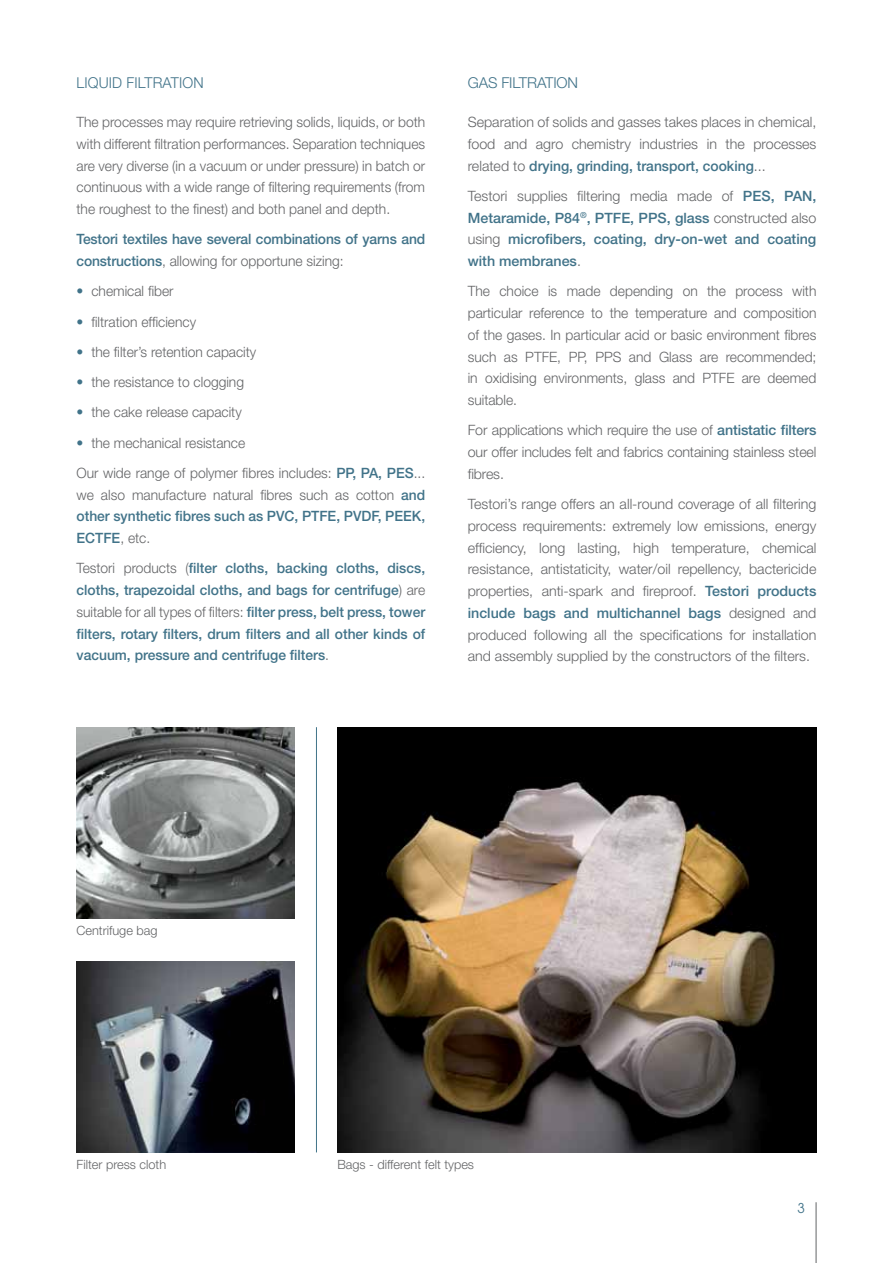
<style>
.page{position:relative;width:893px;height:1263px;background:#fff}
.page>*{position:absolute;margin:0;border:0;box-sizing:border-box;transform-origin:0 0}
.t1{font:300 15px "Helvetica Neue";letter-spacing:.01em;color:#417389}
.t2{font:300 15px "Helvetica Neue";letter-spacing:-.01em;color:#417389}
.t3{font:300 14.25px/21.8px "Helvetica Neue";color:#636466;text-align:justify}
.t4{font:500 14.25px/21.8px "Helvetica Neue";color:#417389;text-align:justify}
.t5{font:13.5px "Avant Garde";color:#417389}
.t6{font:300 12.75px "Helvetica Neue";color:#636466}
.s1{font-weight:300;color:#636466}
.s2{color:#417389}
.s3{font-weight:500;color:#417389}
</style>
<div class="page">
<hr style="left:816px;top:1202px;width:1px;height:61px;background:#636466">
<img style="left:77px;top:961px;width:218px;height:191px">
<hr style="left:316px;top:727px;width:1px;height:425px;background:#417389">
<img style="left:337px;top:727px;width:479px;height:425px">
<img style="left:77px;top:727px;width:218px;height:191px">
<p class="t1" style="left:77px;top:74px;width:129px">LIQUID FILTRATION</p>
<p class="t3" style="left:77px;top:111px;width:350px">The processes may require retrieving solids, liquids, or both with different filtration performances. Separation techniques are very diverse (in a vacuum or under pressure) in batch or continuous with a wide range of filtering requirements (from the roughest to the finest) and both panel and depth.</p>
<p class="t4" style="left:77px;top:228px;width:350px">Testori textiles have several combinations of yarns and constructions<span class="s1">, allowing for opportune sizing:</span></p>
<p class="t3" style="left:77px;top:280px;width:99px"><span class="s2">•</span> chemical fiber</p>
<p class="t3" style="left:77px;top:310px;width:121px"><span class="s2">•</span> filtration efficiency</p>
<p class="t3" style="left:77px;top:341px;width:181px"><span class="s2">•</span> the filter’s retention capacity</p>
<p class="t3" style="left:77px;top:371px;width:169px"><span class="s2">•</span> the resistance to clogging</p>
<p class="t3" style="left:77px;top:401px;width:167px"><span class="s2">•</span> the cake release capacity</p>
<p class="t3" style="left:77px;top:427px;width:350px;line-height:30.3px"><span class="s2">•</span> the mechanical resistance<br>Our wide range of polymer fibres includes: <span class="s3">PP, PA, PES</span>...</p>
<p class="t4" style="left:77px;top:483px;width:350px"><span class="s1">we also manufacture natural fibres such as cotton</span> and other synthetic fibres such as PVC, PTFE, PVDF, PEEK, ECTFE<span class="s1">, etc.</span></p>
<p class="t4" style="left:77px;top:557px;width:350px"><span class="s1">Testori products (</span>filter cloths, backing cloths, discs, cloths, trapezoidal cloths, and bags for centrifuge<span class="s1">) are suitable for all types of filters:</span> filter press, belt press, tower filters, rotary filters, drum filters and all other kinds of vacuum, pressure and centrifuge filters<span class="s1">.</span></p>
<p class="t2" style="left:468px;top:74px;width:112px">GAS FILTRATION</p>
<p class="t3" style="left:468px;top:111px;width:350px">Separation of solids and gasses takes places in chemical, food and agro chemistry industries in the processes related to <span class="s3">drying, grinding, transport, cooking</span>...</p>
<p class="t4" style="left:468px;top:185px;width:350px"><span class="s1">Testori supplies filtering media made of</span> PES, PAN, Metaramide, P84<sup>®</sup>, PTFE, PPS, glass <span class="s1">constructed also using</span> microfibers, coating, dry-on-wet and coating with membranes<span class="s1">.</span></p>
<p class="t3" style="left:468px;top:280px;width:350px">The choice is made depending on the process with particular reference to the temperature and composition of the gases. In particular acid or basic environment fibres such as PTFE, PP, PPS and Glass are recommended; in oxidising environments, glass and PTFE are deemed suitable.</p>
<p class="t3" style="left:468px;top:419px;width:350px">For applications which require the use of <span class="s3">antistatic filters </span>our offer includes felt and fabrics containing stainless steel fibres.</p>
<p class="t3" style="left:468px;top:493px;width:350px">Testori’s range offers an all-round coverage of all filtering process requirements: extremely low emissions, energy efficiency, long lasting, high temperature, chemical resistance, antistaticity, water/oil repellency, bactericide properties, anti-spark and fireproof. <span class="s3">Testori products include bags and multichannel bags</span> designed and produced following all the specifications for installation and assembly supplied by the constructors of the filters.</p>
<p class="t6" style="left:77px;top:922px;width:83px">Centrifuge bag</p>
<p class="t6" style="left:77px;top:1156px;width:91px">Filter press cloth</p>
<p class="t6" style="left:337px;top:1156px;width:138px">Bags - different felt types</p>
<p class="t5" style="left:798px;top:1200px;width:9px">3</p>
</div>
